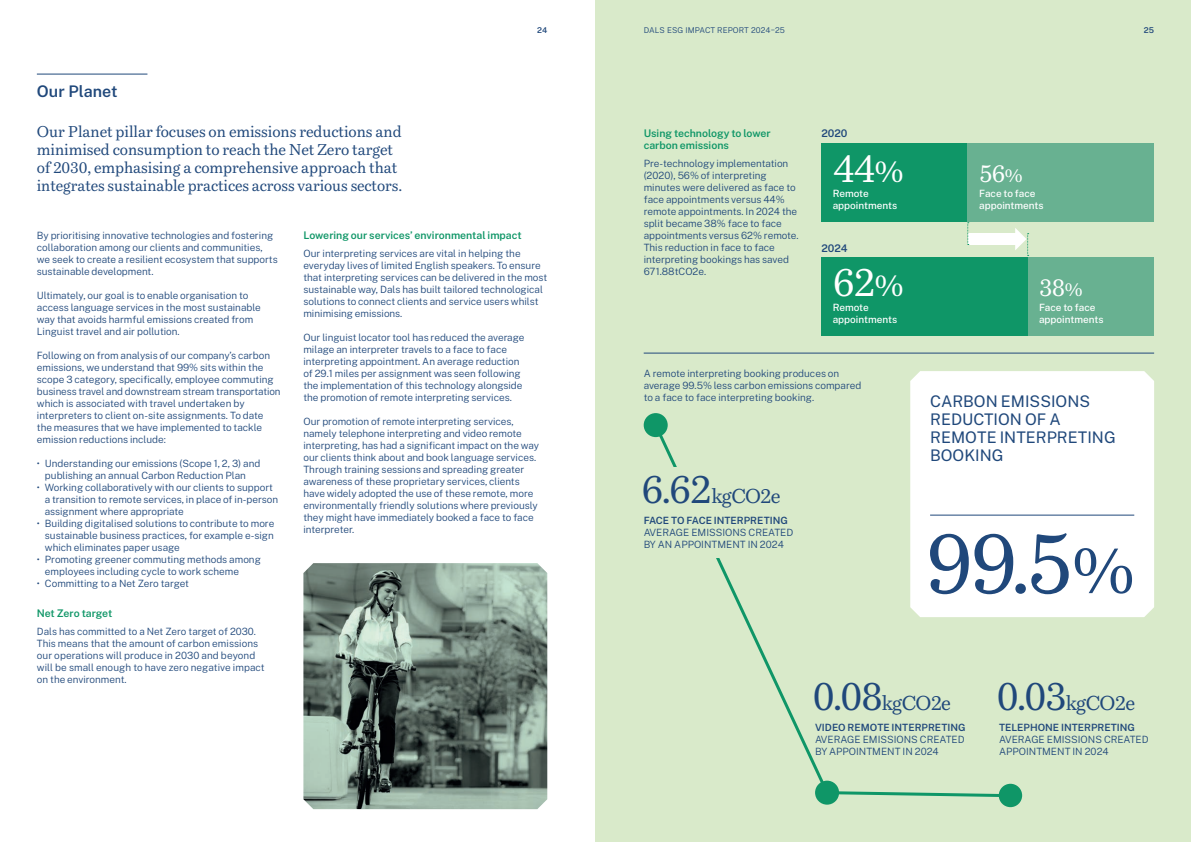
<style>
.page{position:relative;width:1191px;height:842px;background:#fff}
.page>*{position:absolute;margin:0;border:0;box-sizing:border-box;transform-origin:0 0}
.t1{font:85px "Bressay";color:#20487b}
.t2{font:39px "Bressay";color:#fff}
.t3{font:24px "Bressay";color:#fff}
.t4{font:20px "Bressay";letter-spacing:-.03em;color:#20487b}
.t5{font:16px/18px "Public Sans";color:#20487b}
.t6{font:600 16px "Public Sans";color:#20487b}
.t7{font:15.5px/18px "Bressay";letter-spacing:-.005em;color:#20487b}
.t8{font:600 10.5px/12px "Public Sans";color:#0f9667}
.t9{font:600 10.5px "Public Sans";color:#20487b}
.t10{font:300 10px/12px "Public Sans";color:#20487b}
.t11{font:500 10px "Public Sans";color:#fff}
.t12{font:300 8px "Public Sans";letter-spacing:.01em;color:#20487b}
.t13{font:600 8px "Public Sans";color:#20487b}
.s1{font-size:30px}
.s2{font-size:18.5px}
.s3{font-size:39px}
.s4{font-weight:600}
.s5{font-size:65px}
</style>
<div class="page">
<div style="left:595px;top:0;width:596px;height:842px;background:#d9eaca"></div>
<hr style="left:37px;top:74px;width:110px;height:1px;background:#20487b">
<hr style="left:643px;top:353px;width:511px;height:1px;background:#20487b">
<div style="left:643px;top:413px;width:24px;height:24px;background:#0f9667;border-radius:50%"></div>
<div style="left:815px;top:781px;width:24px;height:24px;background:#0f9667;border-radius:50%"></div>
<div style="left:998px;top:784px;width:24px;height:23px;background:#0f9667;border-radius:50%"></div>
<svg style="left:651px;top:421px;width:351px;height:377px"></svg>
<div style="left:910px;top:371px;width:244px;height:246px;background:#fff"></div>
<hr style="left:930px;top:515px;width:204px;height:1px;background:#20487b">
<img style="left:303px;top:563px;width:244px;height:246px">
<div style="left:635px;top:467px;width:164px;height:90px;background:#d9eaca"></div>
<div style="left:821px;top:143px;width:146px;height:78px;background:#0f9667"></div>
<div style="left:967px;top:143px;width:187px;height:78px;background:#68b191"></div>
<div style="left:1027px;top:257px;width:127px;height:78px;background:#68b191"></div>
<div style="left:821px;top:257px;width:206px;height:78px;background:#0f9667"></div>
<div style="left:967px;top:233px;width:50px;height:12px;background:#fff"></div>
<svg style="left:967px;top:222px;width:1px;height:23px"></svg>
<svg style="left:1015px;top:228px;width:13px;height:28px"></svg>
<p class="t6" style="left:37px;top:81px;width:82px">Our Planet</p>
<p class="t7" style="left:37px;top:123px;width:367px">Our Planet pillar focuses on emissions reductions and minimised consumption to reach the Net Zero target of 2030, emphasising a comprehensive approach that integrates sustainable practices across various sectors.</p>
<p class="t13" style="left:537px;top:25px;width:12px">24</p>
<p class="t10" style="left:37px;top:229px;width:242px">By prioritising innovative technologies and fostering collaboration among our clients and communities, we seek to create a resilient ecosystem that supports sustainable development.</p>
<p class="t10" style="left:37px;top:289px;width:225px">Ultimately, our goal is to enable organisation to access language services in the most sustainable way that avoids harmful emissions created from Linguist travel and air pollution.</p>
<p class="t10" style="left:37px;top:349px;width:245px">Following on from analysis of our company’s carbon emissions, we understand that 99% sits within the scope 3 category, specifically, employee commuting business travel and downstream stream transportation which is associated with travel undertaken by interpreters to client on-site assignments. To date the measures that we have implemented to tackle emission reductions include:</p>
<p class="t10" style="left:45px;top:457px;width:217px;text-indent:-8px">• Understanding our emissions (Scope 1, 2, 3) and publishing an annual Carbon Reduction Plan</p>
<p class="t10" style="left:45px;top:481px;width:235px;text-indent:-8px">• Working collaboratively with our clients to support a transition to remote services, in place of in-person assignment where appropriate</p>
<p class="t10" style="left:45px;top:517px;width:231px;text-align:justify;text-indent:-8px">• Building digitalised solutions to contribute to more sustainable business practices, for example e-sign which eliminates paper usage</p>
<p class="t10" style="left:45px;top:553px;width:217px;text-indent:-8px">• Promoting greener commuting methods among employees including cycle to work scheme</p>
<p class="t10" style="left:37px;top:577px;width:154px">• Committing to a Net Zero target</p>
<p class="t8" style="left:37px;top:607px;width:77px">Net Zero target</p>
<p class="t10" style="left:37px;top:625px;width:229px">Dals has committed to a Net Zero target of 2030.<br>This means that the amount of carbon emissions our operations will produce in 2030 and beyond will be small enough to have zero negative impact on the environment.</p>
<p class="t8" style="left:303px;top:229px;width:220px">Lowering our services’ environmental impact</p>
<p class="t10" style="left:303px;top:247px;width:245px">Our interpreting services are vital in helping the everyday lives of limited English speakers. To ensure that interpreting services can be delivered in the most sustainable way, Dals has built tailored technological solutions to connect clients and service users whilst minimising emissions.</p>
<p class="t10" style="left:303px;top:331px;width:222px">Our linguist locator tool has reduced the average milage an interpreter travels to a face to face interpreting appointment. An average reduction of 29.1 miles per assignment was seen following the implementation of this technology alongside the promotion of remote interpreting services.</p>
<p class="t10" style="left:303px;top:415px;width:237px">Our promotion of remote interpreting services, namely telephone interpreting and video remote interpreting, has had a significant impact on the way our clients think about and book language services.<br>Through training sessions and spreading greater awareness of these proprietary services, clients have widely adopted the use of these remote, more environmentally friendly solutions where previously they might have immediately booked a face to face interpreter.</p>
<p class="t12" style="left:643px;top:25px;width:143px">DALS ESG IMPACT REPORT 2024–25</p>
<p class="t13" style="left:1143px;top:25px;width:12px">25</p>
<p class="t8" style="left:643px;top:127px;width:128px">Using technology to lower carbon emissions</p>
<p class="t10" style="left:643px;top:157px;width:156px">Pre-technology implementation (2020), 56% of interpreting minutes were delivered as face to face appointments versus 44% remote appointments. In 2024 the split became 38% face to face appointments versus 62% remote.<br>This reduction in face to face interpreting bookings has saved<br>671.88tCO2e.</p>
<p class="t9" style="left:821px;top:126px;width:28px">2020</p>
<p class="t2" style="left:832px;top:146px;width:73px">44<span class="s1">%</span></p>
<p class="t3" style="left:979px;top:160px;width:45px">56<span class="s2">%</span></p>
<p class="t11" style="left:979px;top:187px;width:58px">Face to face</p>
<p class="t11" style="left:979px;top:199px;width:66px">appointments</p>
<p class="t11" style="left:832px;top:187px;width:38px">Remote</p>
<p class="t11" style="left:832px;top:199px;width:66px">appointments</p>
<p class="t9" style="left:821px;top:241px;width:28px">2024</p>
<p class="t2" style="left:832px;top:260px;width:73px">62<span class="s1">%</span></p>
<p class="t3" style="left:1039px;top:274px;width:45px">38<span class="s2">%</span></p>
<p class="t11" style="left:832px;top:301px;width:38px">Remote</p>
<p class="t11" style="left:832px;top:313px;width:66px">appointments</p>
<p class="t11" style="left:1039px;top:301px;width:58px">Face to face</p>
<p class="t11" style="left:1039px;top:313px;width:66px">appointments</p>
<p class="t10" style="left:643px;top:367px;width:219px">A remote interpreting booking produces on average 99.5% less carbon emissions compared to a face to face interpreting booking.</p>
<p class="t4" style="left:641px;top:484px;width:140px"><span class="s3">6.62</span>kgCO2e</p>
<p class="t10" style="left:643px;top:514px;width:151px"><span class="s4">FACE TO FACE INTERPRETING<br></span>AVERAGE EMISSIONS CREATED<br>BY AN APPOINTMENT IN 2024</p>
<p class="t5" style="left:930px;top:392px;width:161px">CARBON EMISSIONS<br>REDUCTION OF A</p>
<p class="t5" style="left:930px;top:428px;width:187px">REMOTE INTERPRETING</p>
<p class="t5" style="left:930px;top:446px;width:75px">BOOKING</p>
<p class="t1" style="left:926px;top:514px;width:212px">99.5<span class="s5">%</span></p>
<p class="t4" style="left:813px;top:691px;width:139px"><span class="s3">0.08</span>kgCO2e</p>
<p class="t10" style="left:815px;top:721px;width:152px;text-align:justify"><span class="s4">VIDEO REMOTE INTERPRETING </span>AVERAGE EMISSIONS CREATED BY APPOINTMENT IN 2024</p>
<p class="t10" style="left:999px;top:721px;width:151px"><span class="s4">TELEPHONE INTERPRETING<br></span>AVERAGE EMISSIONS CREATED<br>APPOINTMENT IN 2024</p>
<p class="t4" style="left:997px;top:691px;width:139px"><span class="s3">0.03</span>kgCO2e</p>
</div>
